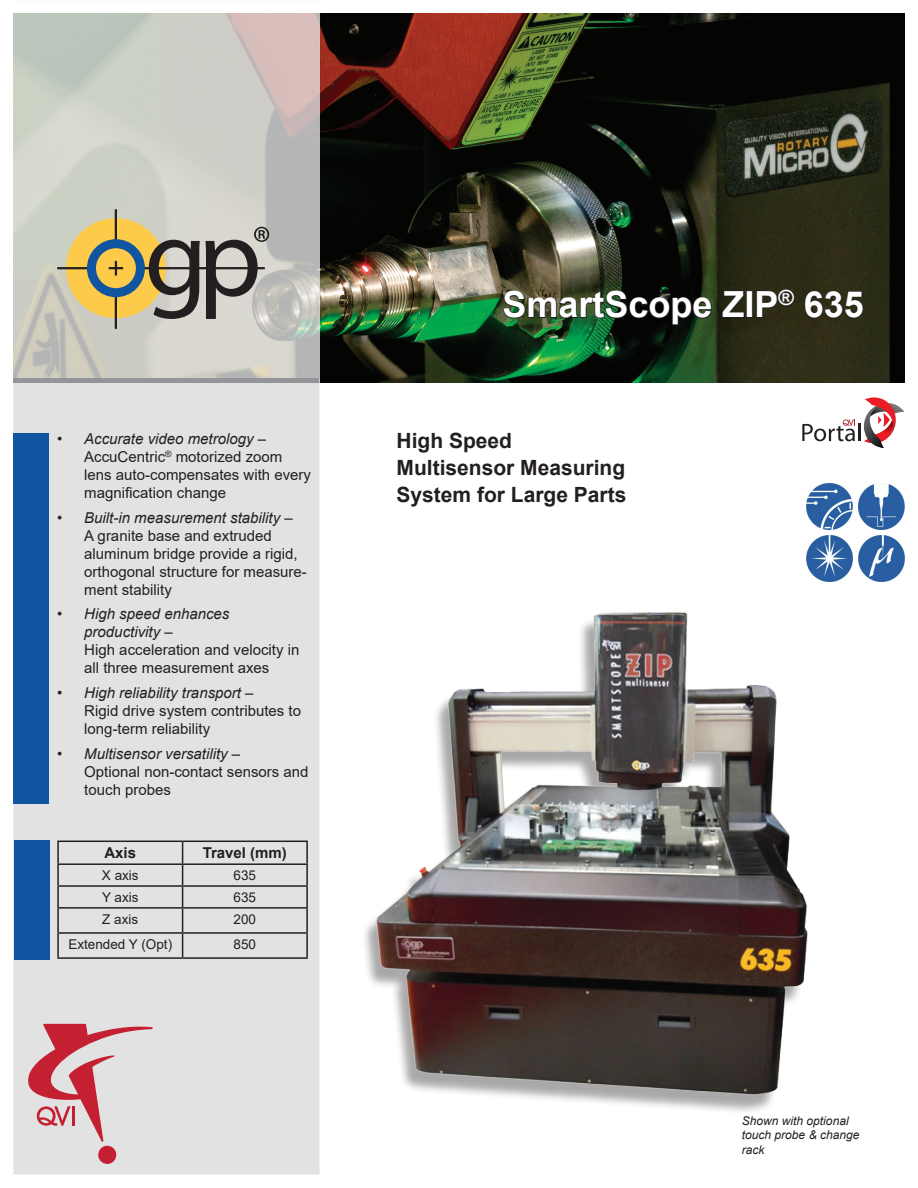
<style>
.page{position:relative;width:918px;height:1188px;background:#fff}
.page>*{position:absolute;margin:0;border:0;box-sizing:border-box;transform-origin:0 0}
.t1{font:700 36px "Arial";color:#fff}
.t2{font:700 21px/27px "Arial";color:#231f20}
.t3{font:15px/18px "Arial";color:#231f20}
.t4{font:700 15px "Arial";color:#231f20}
.t5{font:13.5px "Arial";color:#231f20}
.t6{font:italic 12px/14.4px "Arial";color:#231f20}
.s1{font-style:italic}
</style>
<div class="page">
<img style="left:320px;top:14px;width:584px;height:369px">
<svg style="left:14px;top:13px;width:306px;height:1161px;background:#dadad8"></svg>
<div style="left:14px;top:841px;width:36px;height:119px;background:#1055a0"></div>
<div style="left:14px;top:433px;width:36px;height:371px;background:#1055a0"></div>
<svg style="left:25px;top:1024px;width:128px;height:141px;background:#dab3b7"></svg>
<hr style="left:72px;top:1106px;width:2px;height:20px;background:#c42031">
<div style="left:14px;top:378px;width:305px;height:5px;background:#939598"></div>
<img style="left:502px;top:289px;width:211px;height:37px">
<svg style="left:721px;top:290px;width:24px;height:29px"></svg>
<div style="left:746px;top:291px;width:7px;height:27px;border:2px solid #231f20"></div>
<svg style="left:756px;top:288px;width:40px;height:31px"></svg>
<svg style="left:804px;top:290px;width:60px;height:29px;background:#2a2819"></svg>
<hr style="left:57px;top:841px;width:126px;height:1px;background:#231f20">
<hr style="left:57px;top:842px;width:2px;height:21px;background:#231f20">
<hr style="left:183px;top:841px;width:125px;height:1px;background:#231f20">
<hr style="left:306px;top:842px;width:2px;height:21px;background:#231f20">
<hr style="left:57px;top:863px;width:126px;height:2px;background:#231f20">
<hr style="left:57px;top:865px;width:2px;height:20px;background:#231f20">
<hr style="left:183px;top:863px;width:125px;height:2px;background:#231f20">
<hr style="left:306px;top:865px;width:2px;height:20px;background:#231f20">
<hr style="left:57px;top:885px;width:126px;height:2px;background:#231f20">
<hr style="left:57px;top:887px;width:2px;height:20px;background:#231f20">
<hr style="left:183px;top:885px;width:125px;height:2px;background:#231f20">
<hr style="left:306px;top:887px;width:2px;height:20px;background:#231f20">
<hr style="left:57px;top:907px;width:126px;height:2px;background:#231f20">
<hr style="left:57px;top:909px;width:2px;height:23px;background:#231f20">
<hr style="left:183px;top:907px;width:125px;height:2px;background:#231f20">
<hr style="left:306px;top:909px;width:2px;height:23px;background:#231f20">
<hr style="left:57px;top:932px;width:126px;height:2px;background:#231f20">
<hr style="left:57px;top:934px;width:2px;height:23px;background:#231f20">
<hr style="left:183px;top:932px;width:125px;height:2px;background:#231f20">
<svg style="left:182px;top:842px;width:1px;height:115px"></svg>
<hr style="left:306px;top:934px;width:2px;height:23px;background:#231f20">
<hr style="left:57px;top:957px;width:126px;height:2px;background:#231f20">
<hr style="left:183px;top:957px;width:125px;height:2px;background:#231f20">
<svg style="left:802px;top:397px;width:102px;height:51px"></svg>
<div style="left:360px;top:616px;width:446px;height:499px;background:#231f20;opacity:.39"></div>
<img style="left:374px;top:611px;width:434px;height:487px">
<img style="left:806px;top:484px;width:46px;height:46px">
<img style="left:858px;top:484px;width:46px;height:46px">
<img style="left:858px;top:535px;width:46px;height:46px">
<img style="left:806px;top:535px;width:46px;height:46px">
<div style="left:66px;top:218px;width:100px;height:100px;background:#feca4a;border-radius:50%"></div>
<svg style="left:206px;top:227px;width:63px;height:92px;background:#9d9b96"></svg>
<hr style="left:142px;top:267px;width:123px;height:2px;background:#231f20">
<hr style="left:57px;top:267px;width:34px;height:2px;background:#231f20">
<hr style="left:115px;top:209px;width:2px;height:34px;background:#231f20">
<hr style="left:115px;top:292px;width:2px;height:37px;background:#231f20">
<svg style="left:87px;top:239px;width:113px;height:80px"></svg>
<p class="t3" style="left:84px;top:429px;width:228px;text-indent:-27px"><span class="s1">• Accurate video metrology –<br></span>AccuCentric<sup>®</sup> motorized zoom lens auto-compensates with every magnification change</p>
<p class="t3" style="left:84px;top:508px;width:224px;text-indent:-27px"><span class="s1">• Built-in measurement stability –<br></span>A granite base and extruded aluminum bridge provide a rigid, orthogonal structure for measure&shy;ment stability</p>
<p class="t3" style="left:84px;top:605px;width:217px;text-indent:-27px"><span class="s1">• High speed enhances productivity –<br></span>High acceleration and velocity in all three measurement axes</p>
<p class="t3" style="left:84px;top:684px;width:218px;text-indent:-27px"><span class="s1">• High reliability transport –<br></span>Rigid drive system contributes to long-term reliability</p>
<p class="t3" style="left:84px;top:744px;width:226px;text-indent:-27px"><span class="s1">• Multisensor versatility –<br></span>Optional non-contact sensors and touch probes</p>
<p class="t4" style="left:104px;top:842px;width:33px">Axis</p>
<p class="t4" style="left:203px;top:842px;width:86px">Travel (mm)</p>
<p class="t5" style="left:102px;top:866px;width:38px">X axis</p>
<p class="t5" style="left:234px;top:866px;width:24px">635</p>
<p class="t5" style="left:102px;top:888px;width:38px">Y axis</p>
<p class="t5" style="left:234px;top:888px;width:24px">635</p>
<p class="t5" style="left:102px;top:910px;width:38px">Z axis</p>
<p class="t5" style="left:234px;top:910px;width:24px">200</p>
<p class="t5" style="left:68px;top:935px;width:105px">Extended Y (Opt)</p>
<p class="t5" style="left:234px;top:935px;width:24px">850</p>
<p class="t1" style="left:502px;top:279px;width:363px">SmartScope ZIP<sup>®</sup> 635</p>
<p class="t2" style="left:397px;top:428px;width:231px">High Speed<br>Multisensor Measuring<br>System for Large Parts</p>
<p class="t6" style="left:742px;top:1114px;width:119px">Shown with optional touch probe &amp; change rack</p>
</div>
